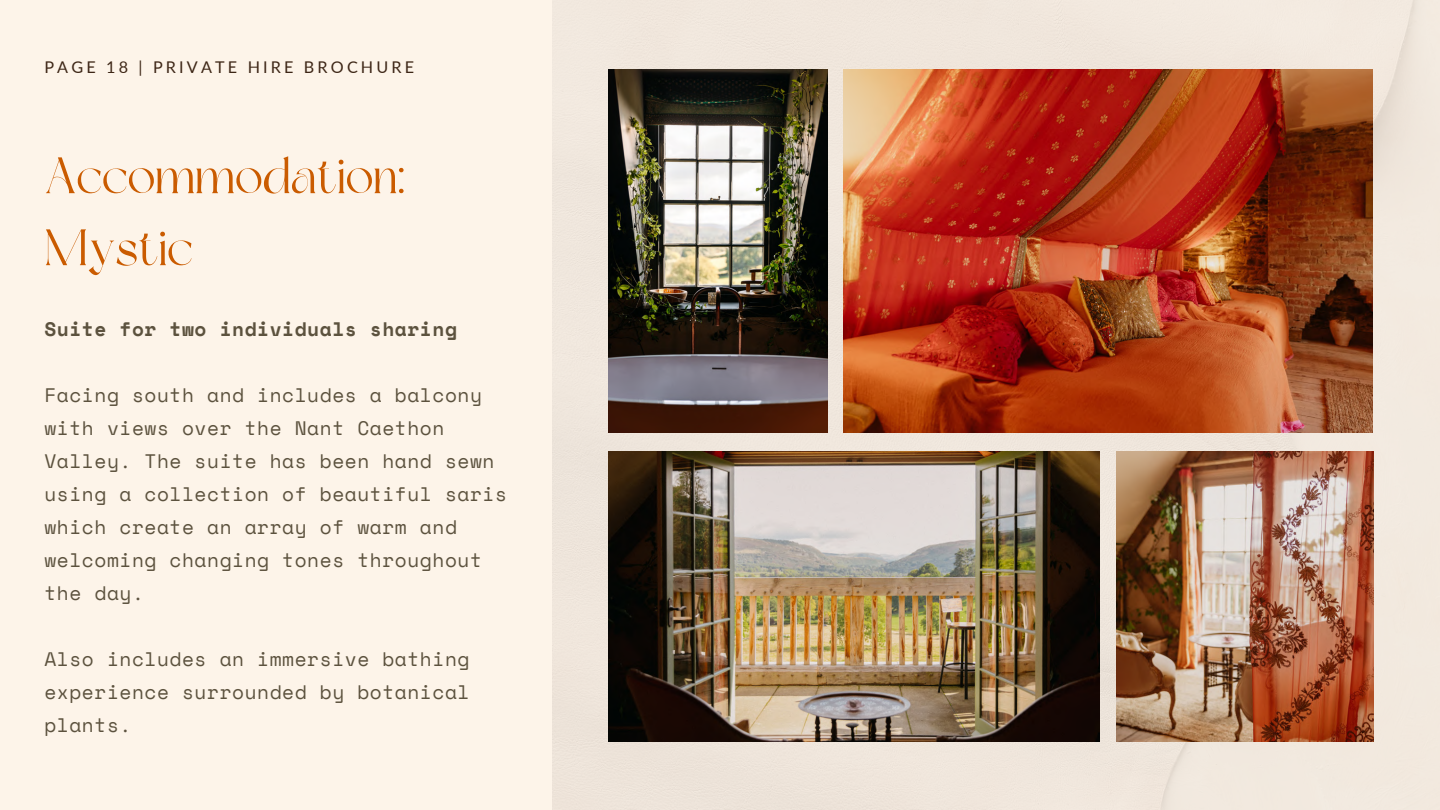
<style>
.page{position:relative;width:1440px;height:810px;background:#fdf4e9}
.page>*{position:absolute;margin:0;border:0;box-sizing:border-box;transform-origin:0 0}
.t1{font:51px "Dream Avenue";color:#ca5b00}
.t2{font:19.5px/33px "Space Mono";letter-spacing:.03em;color:#5c523e}
.t3{font:700 19.5px "Space Mono";letter-spacing:.03em;color:#5c523e}
.t4{font:16.2px "Lato";letter-spacing:.195em;color:#3d2616}
</style>
<div class="page">
<div style="left:552px;top:0;width:888px;height:810px;background:#f1e7dd"></div>
<img style="left:609px;top:69px;width:218px;height:364px">
<img style="left:609px;top:451px;width:490px;height:290px">
<img style="left:843px;top:69px;width:530px;height:364px">
<img style="left:1117px;top:451px;width:256px;height:290px">
<h3 class="t4" style="left:44px;top:57px;width:371px">PAGE 18 | PRIVATE HIRE BROCHURE</h3>
<h2 class="t1" style="left:44px;top:155px;width:362px">Accommodation:</h2>
<h3 class="t1" style="left:44px;top:227px;width:150px">Mystic</h3>
<p class="t3" style="left:44px;top:314px;width:414px">Suite for two individuals sharing</p>
<h1 class="t2" style="left:44px;top:378px;width:464px">Facing south and includes a balcony with views over the Nant Caethon<br>Valley. The suite has been hand sewn using a collection of beautiful saris which create an array of warm and welcoming changing tones throughout the day.</h1>
<h1 class="t2" style="left:44px;top:642px;width:427px;text-align:justify">Also includes an immersive bathing experience surrounded by botanical plants.</h1>
</div>
